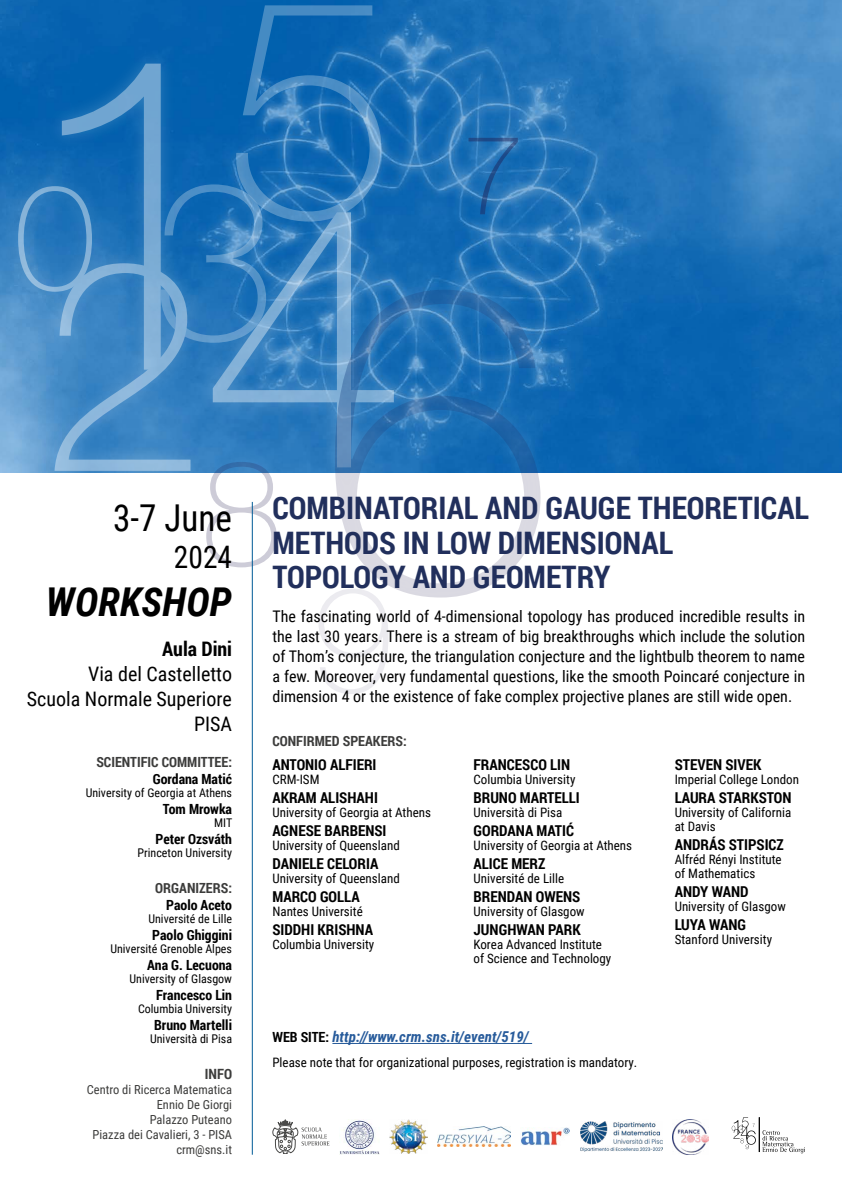
<style>
.page{position:relative;width:842px;height:1191px;background:#fff}
.page>*{position:absolute;margin:0;border:0;box-sizing:border-box;transform-origin:0 0}
.t1{font:italic 700 39.8px "Roboto Condensed";color:#000}
.t2{font:37px "Roboto Condensed";color:#000;scale:.95 1}
.t3{font:700 31px/34px "Roboto Condensed";color:#212f5c}
.t4{font:31px "Roboto Condensed";color:#000;scale:.95 1}
.t5{font:20px/25px "Roboto Condensed";color:#000;text-align:right}
.t6{font:700 20px "Roboto Condensed";color:#000}
.t7{font:16px/20px "Roboto Condensed";color:#000;text-align:justify}
.t8{font:700 15px "Roboto Condensed";color:#000}
.t9{font:italic 700 15px "Roboto Condensed";color:#275b9b}
.t10{font:700 14.1px "Roboto Condensed";color:#3c3c3b}
.t11{font:700 14px "Roboto Condensed";color:#000}
.t12{font:700 14px "Roboto Condensed";color:#3c3c3b}
.t13{font:13px/14px "Roboto Condensed";color:#000}
.t14{font:12.5px/15px "Roboto Condensed";color:#3c3c3b;text-align:right}
.t15{font:12px "Roboto Condensed";color:#000}
.s1{font-style:normal;font-size:14px;color:#000}
</style>
<div class="page">
<img style="left:0;top:0;width:842px;height:473px">
<div style="left:1px;top:47px;width:556px;height:662px;background:#fff;opacity:.46"></div>
<svg style="left:381px;top:212px;width:13px;height:78px"></svg>
<svg style="left:335px;top:290px;width:205px;height:307px"></svg>
<svg style="left:468px;top:138px;width:50px;height:76px;background:#2772b4"></svg>
<svg style="left:18px;top:5px;width:363px;height:562px;background:#5291c7"></svg>
<svg style="left:318px;top:588px;width:70px;height:106px"></svg>
<hr style="left:332px;top:1043px;width:200px;height:1px;background:#275b9b">
<svg style="left:273px;top:1119px;width:56px;height:35px"></svg>
<hr style="left:759px;top:1117px;width:1px;height:35px;background:#000">
<svg style="left:762px;top:1130px;width:43px;height:23px"></svg>
<svg style="left:732px;top:1117px;width:24px;height:32px"></svg>
<hr style="left:252px;top:502px;width:1px;height:652px;background:#005b97">
<img style="left:340px;top:1119px;width:39px;height:35px">
<img style="left:390px;top:1119px;width:37px;height:35px">
<img style="left:438px;top:1126px;width:72px;height:20px">
<img style="left:521px;top:1128px;width:49px;height:17px">
<img style="left:580px;top:1121px;width:82px;height:30px">
<img style="left:673px;top:1119px;width:35px;height:35px">
<h2 class="t2" style="left:113px;top:492px;width:127px">3-7 June</h2>
<h3 class="t4" style="left:174px;top:535px;width:63px">2024</h3>
<h1 class="t1" style="left:46px;top:574px;width:188px">WORKSHOP</h1>
<h3 class="t6" style="left:162px;top:635px;width:71px">Aula Dini</h3>
<h3 class="t5" style="left:27px;top:661px;width:207px">Via del Castelletto<br>Scuola Normale Superiore<br>PISA</h3>
<p class="t12" style="left:96px;top:752px;width:137px">SCIENTIFIC COMMITTEE:</p>
<p class="t11" style="left:153px;top:769px;width:81px">Gordana Matić</p>
<p class="t15" style="left:86px;top:784px;width:148px">University of Georgia at Athens</p>
<p class="t11" style="left:163px;top:799px;width:71px">Tom Mrowka</p>
<p class="t15" style="left:214px;top:814px;width:20px">MIT</p>
<p class="t11" style="left:156px;top:829px;width:78px">Peter Ozsváth</p>
<p class="t15" style="left:138px;top:844px;width:96px">Princeton University</p>
<p class="t12" style="left:155px;top:878px;width:78px">ORGANIZERS:</p>
<p class="t11" style="left:166px;top:895px;width:67px">Paolo Aceto</p>
<p class="t15" style="left:148px;top:910px;width:85px">Université de Lille</p>
<p class="t11" style="left:152px;top:925px;width:81px">Paolo Ghiggini</p>
<p class="t15" style="left:110px;top:940px;width:123px">Université Grenoble Alpes</p>
<p class="t11" style="left:147px;top:955px;width:86px">Ana G. Lecuona</p>
<p class="t15" style="left:129px;top:970px;width:104px">University of Glasgow</p>
<p class="t11" style="left:156px;top:985px;width:78px">Francesco Lin</p>
<p class="t15" style="left:138px;top:1000px;width:96px">Columbia University</p>
<p class="t11" style="left:154px;top:1015px;width:79px">Bruno Martelli</p>
<p class="t15" style="left:150px;top:1030px;width:84px">Università di Pisa</p>
<p class="t10" style="left:205px;top:1064px;width:29px">INFO</p>
<p class="t14" style="left:87px;top:1081px;width:147px">Centro di Ricerca Matematica<br>Ennio De Giorgi<br>Palazzo Puteano<br>Piazza dei Cavalieri, 3 - PISA crm@sns.it</p>
<h3 class="t3" style="left:272px;top:490px;width:538px">COMBINATORIAL AND GAUGE THEORETICAL<br>METHODS IN LOW DIMENSIONAL<br>TOPOLOGY AND GEOMETRY</h3>
<p class="t7" style="left:272px;top:606px;width:534px">The fascinating world of 4-dimensional topology has produced incredible results in the last 30 years. There is a stream of big breakthroughs which include the solution of Thom’s conjecture, the triangulation conjecture and the lightbulb theorem to name a few. Moreover, very fundamental questions, like the smooth Poincaré conjecture in dimension 4 or the existence of fake complex projective planes are still wide open.</p>
<p class="t12" style="left:272px;top:731px;width:136px">CONFIRMED SPEAKERS:</p>
<p class="t8" style="left:272px;top:754px;width:106px">ANTONIO ALFIERI</p>
<p class="t13" style="left:272px;top:771px;width:49px">CRM-ISM</p>
<p class="t8" style="left:272px;top:787px;width:107px">AKRAM ALISHAHI</p>
<p class="t13" style="left:272px;top:804px;width:160px">University of Georgia at Athens</p>
<p class="t8" style="left:272px;top:820px;width:116px">AGNESE BARBENSI</p>
<p class="t13" style="left:272px;top:837px;width:129px">University of Queensland</p>
<p class="t8" style="left:272px;top:853px;width:107px">DANIELE CELORIA</p>
<p class="t13" style="left:272px;top:870px;width:129px">University of Queensland</p>
<p class="t8" style="left:272px;top:886px;width:89px">MARCO GOLLA</p>
<p class="t13" style="left:272px;top:903px;width:92px">Nantes Université</p>
<p class="t8" style="left:272px;top:919px;width:102px">SIDDHI KRISHNA</p>
<p class="t13" style="left:272px;top:936px;width:103px">Columbia University</p>
<p class="t8" style="left:473px;top:754px;width:98px">FRANCESCO LIN</p>
<p class="t13" style="left:473px;top:771px;width:103px">Columbia University</p>
<p class="t8" style="left:473px;top:787px;width:108px">BRUNO MARTELLI</p>
<p class="t13" style="left:473px;top:804px;width:90px">Università di Pisa</p>
<p class="t8" style="left:473px;top:820px;width:102px">GORDANA MATIĆ</p>
<p class="t13" style="left:473px;top:837px;width:160px">University of Georgia at Athens</p>
<p class="t8" style="left:473px;top:853px;width:73px">ALICE MERZ</p>
<p class="t13" style="left:473px;top:870px;width:92px">Université de Lille</p>
<p class="t8" style="left:473px;top:886px;width:108px">BRENDAN OWENS</p>
<p class="t13" style="left:473px;top:903px;width:113px">University of Glasgow</p>
<p class="t8" style="left:473px;top:919px;width:109px">JUNGHWAN PARK</p>
<p class="t13" style="left:473px;top:936px;width:139px">Korea Advanced Institute of Science and Technology</p>
<p class="t9" style="left:272px;top:1026px;width:258px"><span class="s1">WEB SITE:</span> http://www.crm.sns.it/event/519/</p>
<p class="t13" style="left:272px;top:1055px;width:366px">Please note that for organizational purposes, registration is mandatory.</p>
<p class="t8" style="left:675px;top:754px;width:88px">STEVEN SIVEK</p>
<p class="t13" style="left:675px;top:771px;width:126px">Imperial College London</p>
<p class="t8" style="left:675px;top:787px;width:118px">LAURA STARKSTON</p>
<p class="t13" style="left:675px;top:804px;width:118px">University of California at Davis</p>
<p class="t8" style="left:675px;top:834px;width:111px">ANDRÁS STIPSICZ</p>
<p class="t13" style="left:675px;top:851px;width:109px">Alfréd Rényi Institute of Mathematics</p>
<p class="t8" style="left:675px;top:881px;width:75px">ANDY WAND</p>
<p class="t13" style="left:675px;top:898px;width:113px">University of Glasgow</p>
<p class="t8" style="left:675px;top:914px;width:73px">LUYA WANG</p>
<p class="t13" style="left:675px;top:931px;width:99px">Stanford University</p>
</div>
